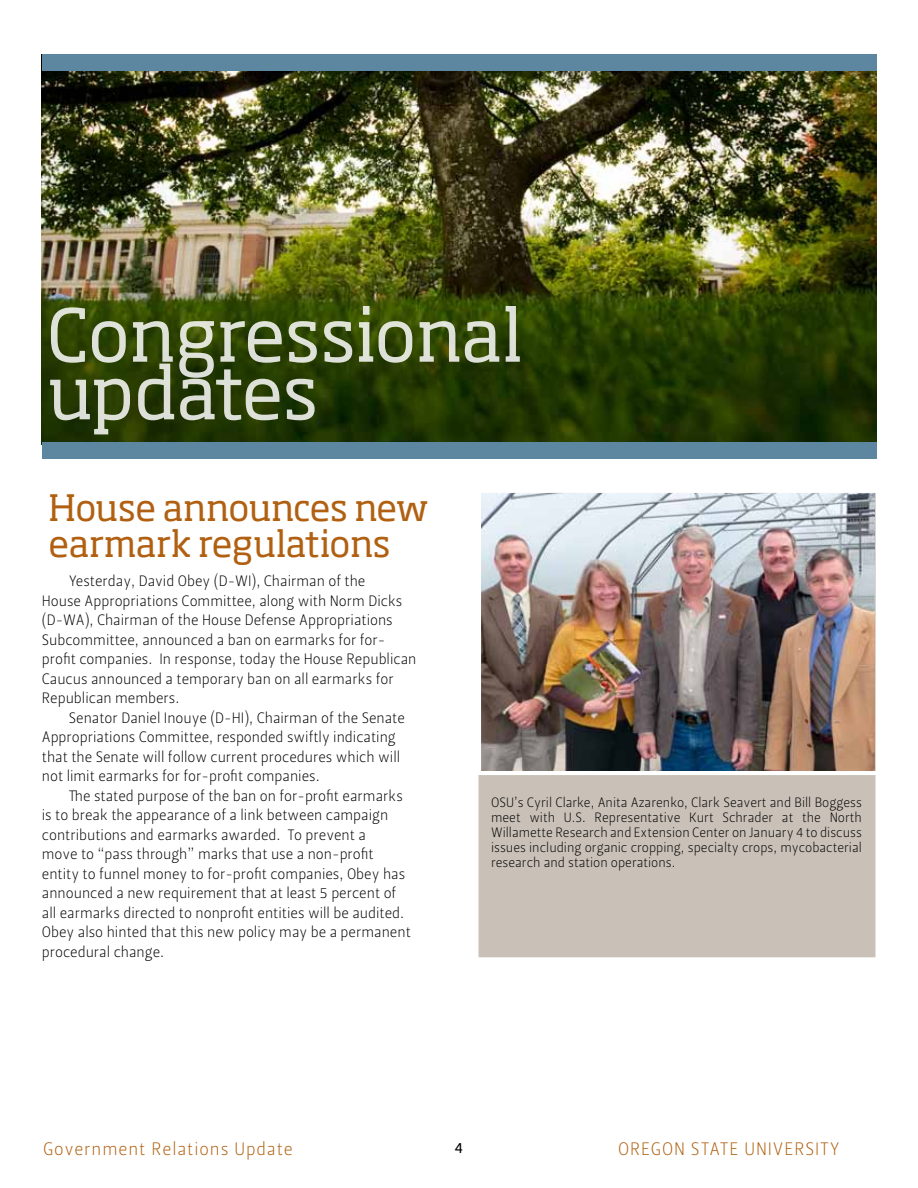
<style>
.page{position:relative;width:918px;height:1188px;background:#fff}
.page>*{position:absolute;margin:0;border:0;box-sizing:border-box;transform-origin:0 0}
.t1{font:72px/57.6px "Soho Std";letter-spacing:-.005em;color:#fff}
.t2{font:36px/36px "Soho Std";letter-spacing:-.01em;color:#b06010}
.t3{font:18px "Leitura Sans Grot 1";letter-spacing:.05em;color:#b06010}
.t4{font:15px/19.5px "Leitura Sans Grot 1";color:#000}
.t5{font:15px "Leitura Sans Grot 2";color:#000}
.t6{font:13.5px/15px "Leitura Sans Grot 1";color:#000;text-align:justify}
</style>
<div class="page">
<img style="left:42px;top:70px;width:834px;height:372px">
<div style="left:42px;top:54px;width:834px;height:16px;background:#5d87a1"></div>
<div style="left:42px;top:442px;width:835px;height:17px;background:#5d87a1"></div>
<div style="left:478px;top:777px;width:398px;height:181px;background:#c9c1b8"></div>
<img style="left:478px;top:492px;width:398px;height:285px">
<h1 class="t1" style="left:47px;top:306px;width:477px">Congressional updates</h1>
<h2 class="t2" style="left:49px;top:489px;width:382px">House announces new earmark regulations</h2>
<p class="t4" style="left:42px;top:571px;width:376px;text-indent:27px">Yesterday, David Obey (D-WI), Chairman of the<br>House Appropriations Committee, along with Norm Dicks (D-WA), Chairman of the House Defense Appropriations Subcommittee, announced a ban on earmarks for for&shy;profit companies. In response, today the House Republican Caucus announced a temporary ban on all earmarks for Republican members.</p>
<p class="t4" style="left:42px;top:708px;width:365px;text-indent:27px">Senator Daniel Inouye (D-HI), Chairman of the Senate Appropriations Committee, responded swiftly indicating that the Senate will follow current procedures which will not limit earmarks for for-profit companies.</p>
<p class="t4" style="left:42px;top:786px;width:370px;text-indent:27px">The stated purpose of the ban on for-profit earmarks is to break the appearance of a link between campaign contributions and earmarks awarded. To prevent a<br>move to “pass through” marks that use a non-profit entity to funnel money to for-profit companies, Obey has announced a new requirement that at least 5 percent of all earmarks directed to nonprofit entities will be audited.<br>Obey also hinted that this new policy may be a permanent procedural change.</p>
<p class="t6" style="left:491px;top:795px;width:372px">OSU’s Cyril Clarke, Anita Azarenko, Clark Seavert and Bill Boggess meet with U.S. Representative Kurt Schrader at the North Willamette Research and Extension Center on January 4 to discuss issues including organic cropping, specialty crops, mycobacterial research and station operations.</p>
<p class="t3" style="left:43px;top:1137px;width:251px">Government Relations Update</p>
<p class="t5" style="left:455px;top:1137px;width:10px">4</p>
<p class="t3" style="left:618px;top:1137px;width:223px">OREGON STATE UNIVERSITY</p>
</div>
